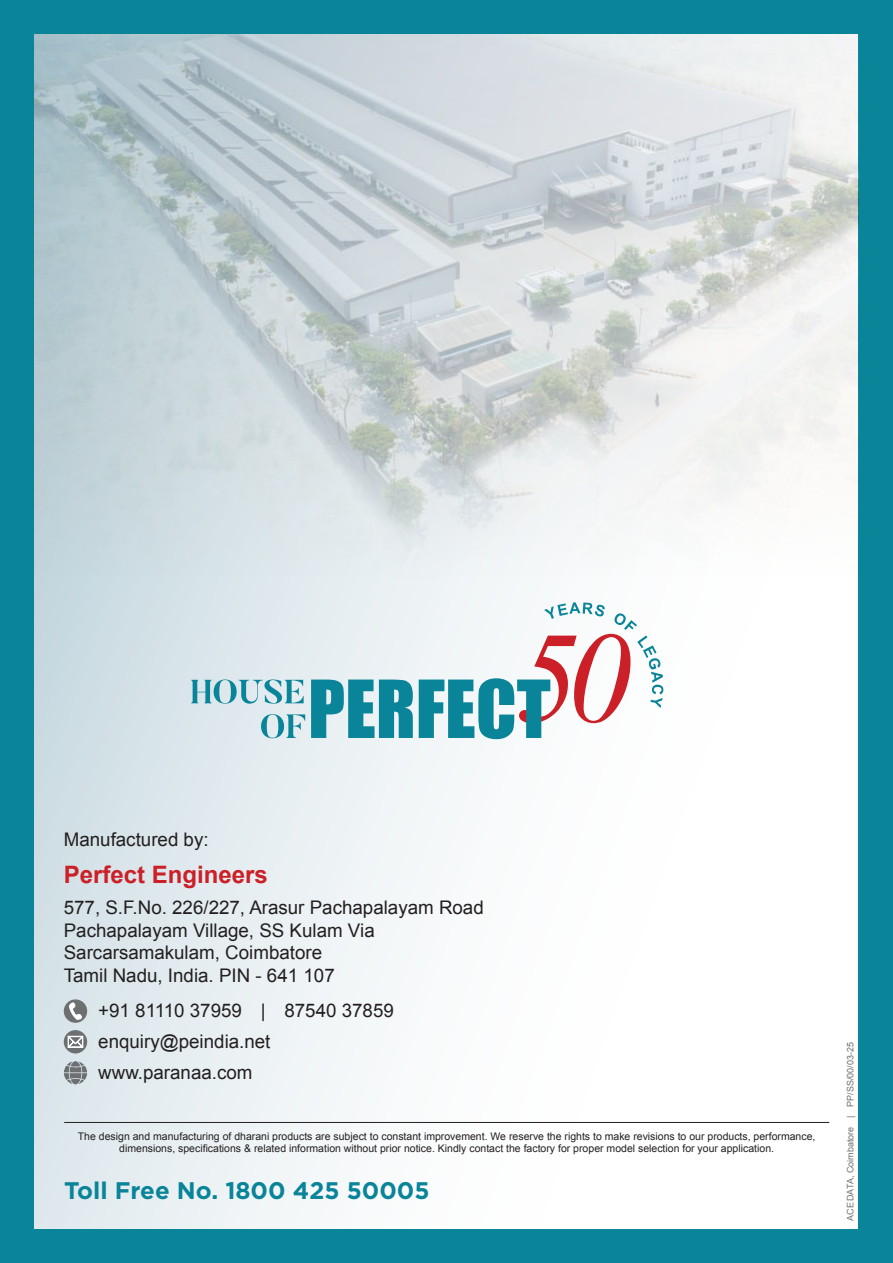
<style>
.page{position:relative;width:893px;height:1263px;background:#0a8499}
.page>*{position:absolute;margin:0;border:0;box-sizing:border-box;transform-origin:0 0}
.t1{font:700 24px "Gotham";color:#0a8499}
.t2{font:700 24px "Arial";color:#cb2027}
.t3{font:18.75px/22.5px "Arial";color:#231f20}
.t4{font:10.5px/12.6px "Arial";color:#231f20;text-align:center}
.t5{font:9px "Arial";color:#6d6f71}
</style>
<div class="page">
<svg style="left:35px;top:579px;width:823px;height:650px;background:#f0f5f7"></svg>
<img style="left:35px;top:34px;width:823px;height:545px">
<hr style="left:64px;top:1122px;width:765px;height:1px;background:#231f20">
<svg style="left:64px;top:1030px;width:23px;height:23px"></svg>
<svg style="left:68px;top:1036px;width:15px;height:12px"></svg>
<div style="left:64px;top:999px;width:23px;height:24px;background:#6d6f71;border-radius:50%"></div>
<svg style="left:69px;top:1002px;width:13px;height:17px"></svg>
<svg style="left:64px;top:1061px;width:23px;height:23px"></svg>
<svg style="left:311px;top:679px;width:102px;height:59px"></svg>
<svg style="left:191px;top:679px;width:113px;height:25px"></svg>
<svg style="left:261px;top:714px;width:44px;height:24px"></svg>
<svg style="left:419px;top:602px;width:244px;height:137px"></svg>
<h2 class="t3" style="left:64px;top:828px;width:146px">Manufactured by:</h2>
<h1 class="t2" style="left:64px;top:859px;width:206px">Perfect Engineers</h1>
<h2 class="t3" style="left:64px;top:897px;width:422px">577, S.F.No. 226/227, Arasur Pachapalayam Road Pachapalayam Village, SS Kulam Via Sarcarsamakulam, Coimbatore<br>Tamil Nadu, India. PIN - 641 107</h2>
<h2 class="t3" style="left:98px;top:995px;width:297px;line-height:30.8px">+91 81110 37959 | 87540 37859 enquiry@peindia.net www.paranaa.com</h2>
<p class="t4" style="left:78px;top:1130px;width:739px">The design and manufacturing of dharani products are subject to constant improvement. We reserve the rights to make revisions to our products, performance, dimensions, specifications &amp; related information without prior notice. Kindly contact the factory for proper model selection for your application.</p>
<h1 class="t1" style="left:64px;top:1175px;width:367px">Toll Free No. 1800 425 50005</h1>
<p class="t5" style="left:844px;top:1221px;width:180px;rotate:-90deg">Ac edata, Coimbatore | PP/SS/00/03-25</p>
</div>
